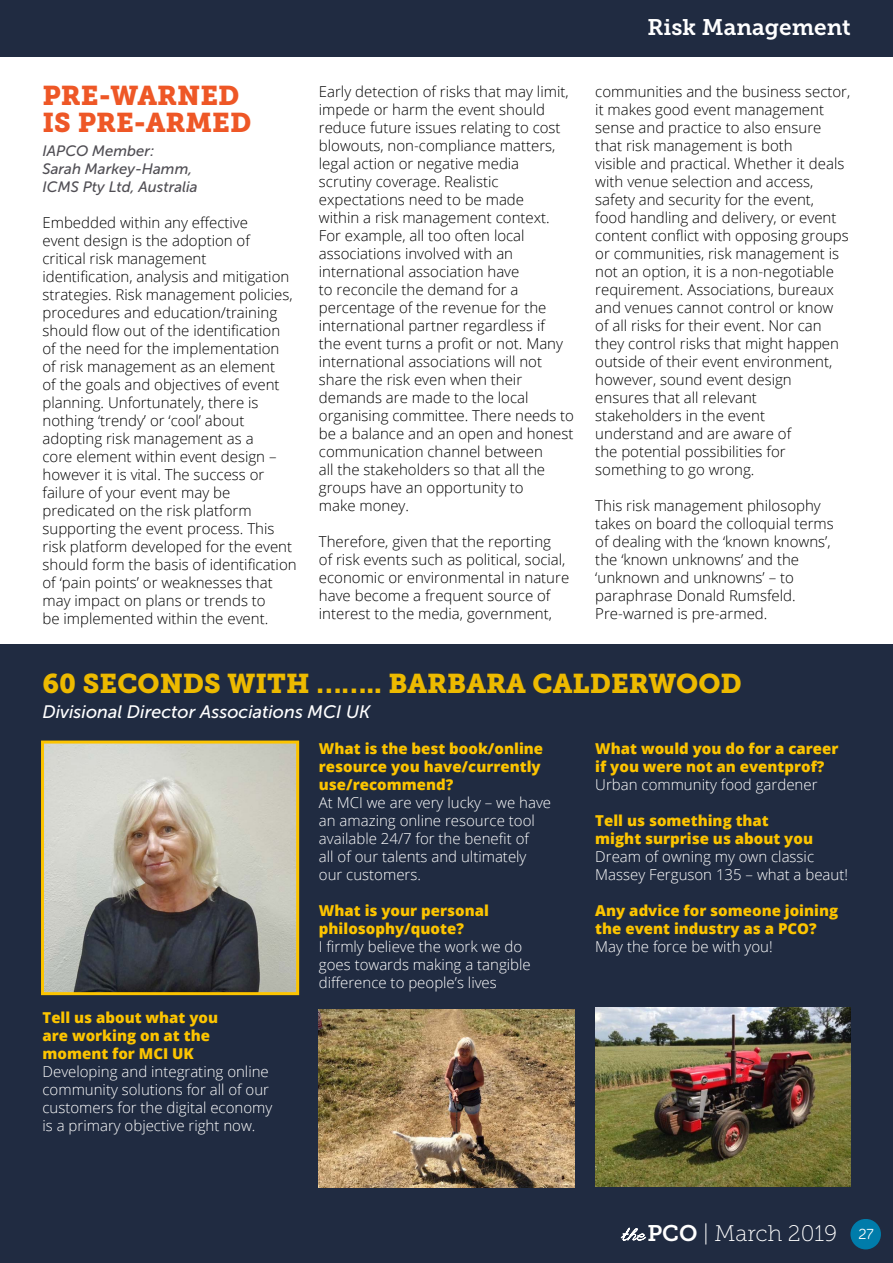
<style>
.page{position:relative;width:893px;height:1263px;background:#fff}
.page>*{position:absolute;margin:0;border:0;box-sizing:border-box;transform-origin:0 0}
.t1{font:27px "Museo Slab 900";color:#edba00}
.t2{font:27px/27px "Museo Slab 900";color:#ee5726}
.t3{font:22.5px "Museo Slab 100";color:#fff}
.t4{font:22.5px "Museo Slab 700";color:#fff}
.t5{font:italic 18px "Museo Sans 500";color:#fff}
.t6{font:300 15px/18px "Open Sans";color:#000}
.t7{font:300 15px/18px "Open Sans";color:#fff}
.t8{font:800 15px/18px "Open Sans";color:#fcc400}
.t9{font:italic 15px/18px "Museo Sans 500";color:#504e54}
.s1{font-family:"Museo Slab 700"}
.s2{font-family:"Bariol";font-size:15px}
</style>
<div class="page">
<div style="left:0;top:0;width:893px;height:57px;background:#202b41"></div>
<div style="left:0;top:1205px;width:893px;height:58px;background:#202b41"></div>
<div style="left:850px;top:1219px;width:31px;height:30px;background:#007caa;border-radius:50%"></div>
<svg style="left:621px;top:1227px;width:25px;height:14px"></svg>
<div style="left:0;top:644px;width:893px;height:575px;background:#202b41"></div>
<img style="left:45px;top:744px;width:250px;height:247px">
<div style="left:41px;top:740px;width:258px;height:255px;border:3px solid #fcc400"></div>
<img style="left:319px;top:1009px;width:255px;height:178px">
<img style="left:595px;top:1008px;width:255px;height:178px">
<h1 class="t2" style="left:43px;top:83px;width:210px">PRE-WARNED<br>IS PRE-ARMED</h1>
<p class="t9" style="left:43px;top:142px;width:157px">IAPCO Member:<br>Sarah Markey-Hamm,<br>ICMS Pty Ltd, Australia</p>
<p class="t6" style="left:43px;top:213px;width:256px">Embedded within any effective<br>event design is the adoption of critical risk management identification, analysis and mitigation strategies. Risk management policies, procedures and education/training should flow out of the identification of the need for the implementation<br>of risk management as an element<br>of the goals and objectives of event planning. Unfortunately, there is nothing ‘trendy’ or ‘cool’ about adopting risk management as a<br>core element within event design – however it is vital. The success or failure of your event may be predicated on the risk platform supporting the event process. This risk platform developed for the event should form the basis of identification of ‘pain points’ or weaknesses that may impact on plans or trends to<br>be implemented within the event.</p>
<p class="t6" style="left:319px;top:82px;width:257px">Early detection of risks that may limit, impede or harm the event should reduce future issues relating to cost blowouts, non-compliance matters, legal action or negative media scrutiny coverage. Realistic expectations need to be made<br>within a risk management context.<br>For example, all too often local associations involved with an international association have<br>to reconcile the demand for a percentage of the revenue for the international partner regardless if<br>the event turns a profit or not. Many international associations will not share the risk even when their demands are made to the local organising committee. There needs to be a balance and an open and honest communication channel between<br>all the stakeholders so that all the groups have an opportunity to<br>make money.</p>
<p class="t6" style="left:319px;top:532px;width:252px">Therefore, given that the reporting<br>of risk events such as political, social, economic or environmental in nature have become a frequent source of interest to the media, government,</p>
<h2 class="t4" style="left:648px;top:15px;width:205px">Risk Management</h2>
<p class="t6" style="left:595px;top:82px;width:257px">communities and the business sector, it makes good event management sense and practice to also ensure that risk management is both<br>visible and practical. Whether it deals with venue selection and access, safety and security for the event,<br>food handling and delivery, or event content conflict with opposing groups or communities, risk management is not an option, it is a non-negotiable requirement. Associations, bureaux and venues cannot control or know of all risks for their event. Nor can they control risks that might happen outside of their event environment, however, sound event design<br>ensures that all relevant<br>stakeholders in the event<br>understand and are aware of<br>the potential possibilities for something to go wrong.</p>
<p class="t6" style="left:595px;top:496px;width:240px">This risk management philosophy takes on board the colloquial terms of dealing with the ‘known knowns’, the ‘known unknowns’ and the ‘unknown and unknowns’ – to paraphrase Donald Rumsfeld.<br>Pre-warned is pre-armed.</p>
<h1 class="t1" style="left:43px;top:668px;width:701px">60 SECONDS WITH …….. BARBARA CALDERWOOD</h1>
<p class="t5" style="left:43px;top:702px;width:329px">Divisional Director Associations MCI UK</p>
<p class="t8" style="left:43px;top:1007px;width:177px">Tell us about what you are working on at the moment for MCI UK</p>
<p class="t7" style="left:43px;top:1062px;width:231px">Developing and integrating online community solutions for all of our customers for the digital economy is a primary objective right now.</p>
<p class="t8" style="left:319px;top:739px;width:226px">What is the best book/online resource you have/currently use/recommend?</p>
<p class="t7" style="left:319px;top:793px;width:234px">At MCI we are very lucky – we have an amazing online resource tool available 24/7 for the benefit of<br>all of our talents and ultimately our customers.</p>
<p class="t8" style="left:319px;top:901px;width:171px">What is your personal philosophy/quote?</p>
<p class="t7" style="left:319px;top:937px;width:213px">I firmly believe the work we do goes towards making a tangible difference to people’s lives</p>
<p class="t8" style="left:595px;top:739px;width:245px">What would you do for a career if you were not an eventprof?</p>
<p class="t7" style="left:595px;top:775px;width:224px">Urban community food gardener</p>
<p class="t8" style="left:595px;top:811px;width:219px">Tell us something that might surprise us about you</p>
<p class="t7" style="left:595px;top:847px;width:254px">Dream of owning my own classic<br>Massey Ferguson 135 – what a beaut!</p>
<p class="t8" style="left:595px;top:901px;width:244px">Any advice for someone joining the event industry as a PCO?</p>
<p class="t7" style="left:595px;top:937px;width:179px">May the force be with you!</p>
<h2 class="t3" style="left:647px;top:1221px;width:228px"><span class="s1">PCO</span> | March 2019 <span class="s2">27</span></h2>
</div>
